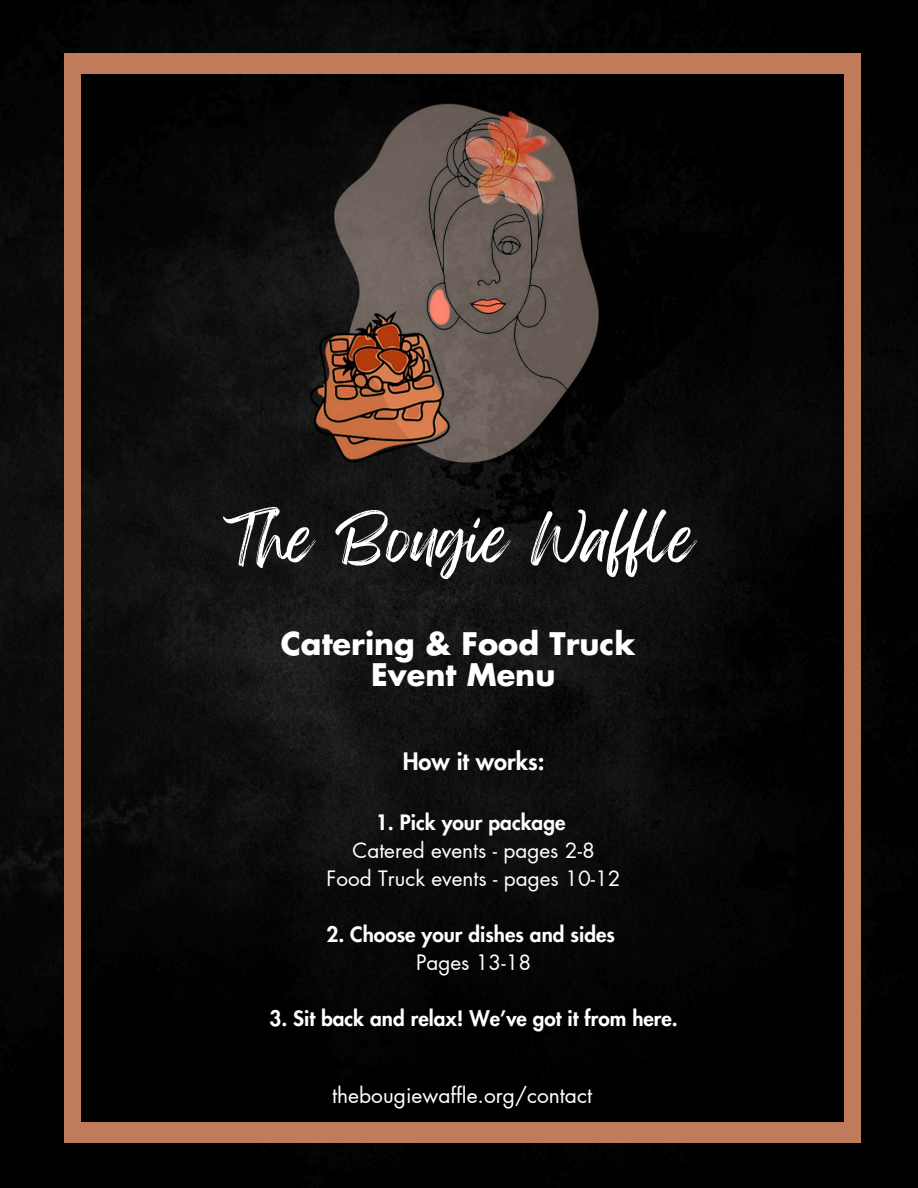
<style>
.page{position:relative;width:918px;height:1188px;background:#fff}
.page>*{position:absolute;margin:0;border:0;box-sizing:border-box;transform-origin:0 0}
.t1{font:55.35px "Feeling Passionate";color:#fff}
.t2{font:700 30.45px/30.2px "Futura LT Pro";color:#fff;text-align:center}
.t3{font:800 23.55px "Futura LT Pro";color:#fff}
.t4{font:21px "Futura LT Pro";color:#fff}
.t5{font:800 20.7px "Futura LT Pro";color:#fff}
.t6{font:20.7px "Futura LT Pro";color:#fff}
</style>
<div class="page">
<img style="left:0;top:0;width:918px;height:1188px">
<div style="left:64px;top:53px;width:797px;height:1090px;background:#c07b5c"></div>
<img style="left:81px;top:75px;width:762px;height:1047px">
<img style="left:293px;top:74px;width:333px;height:434px">
<p class="t1" style="left:223px;top:494px;width:473px">The Bougie Waffle</p>
<h4 class="t2" style="left:281px;top:630px;width:356px">Catering &amp; Food Truck<br>Event Menu</h4>
<h1 class="t3" style="left:403px;top:751px;width:143px">How it works:</h1>
<h2 class="t5" style="left:376px;top:813px;width:191px">1. Pick your package</h2>
<h3 class="t6" style="left:353px;top:841px;width:244px">Catered events - pages 2-8</h3>
<p class="t6" style="left:327px;top:869px;width:296px">Food Truck events - pages 10-12</p>
<p class="t5" style="left:326px;top:925px;width:290px">2. Choose your dishes and sides</p>
<p class="t6" style="left:416px;top:953px;width:117px">Pages 13-18</p>
<p class="t5" style="left:269px;top:1009px;width:410px">3. Sit back and relax! We’ve got it from here.</p>
<p class="t4" style="left:332px;top:1085px;width:261px">thebougiewaffle.org/contact</p>
</div>
